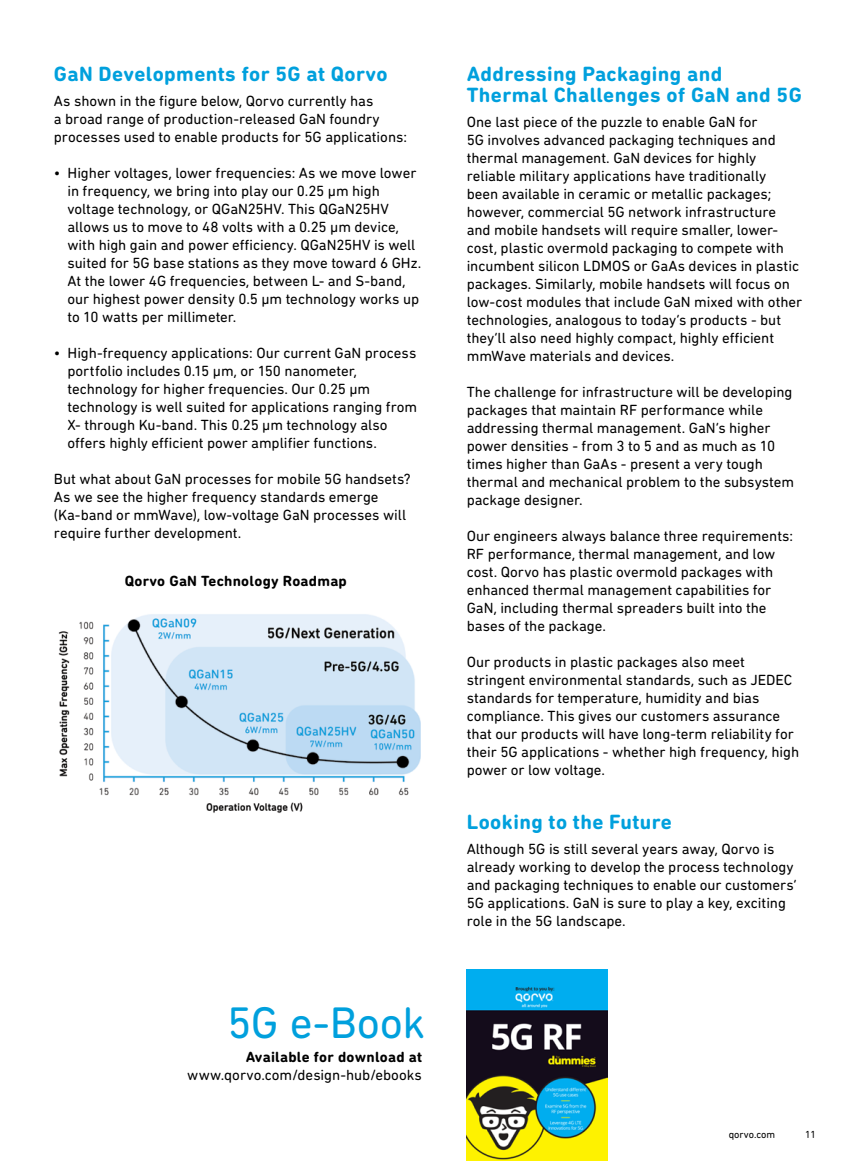
<style>
.page{position:relative;width:844px;height:1161px;background:#fff}
.page>*{position:absolute;margin:0;border:0;box-sizing:border-box;transform-origin:0 0}
.t1{font:45px "DIN Next Rounded LT Pro";letter-spacing:-.01em;color:#00a0dd}
.t2{font:700 21px/21px "DIN Next Rounded LT Pro";letter-spacing:.02em;color:#00a0dd}
.t3{font:15px/18px "DIN Next Rounded LT Pro";letter-spacing:-.005em;color:#000}
.t4{font:700 15px "DIN Next Rounded LT Pro";letter-spacing:.02em;color:#000}
.t5{font:10.5px "DIN Next Rounded LT Pro";color:#000}
</style>
<div class="page">
<img style="left:58px;top:614px;width:363px;height:199px">
<img style="left:467px;top:969px;width:140px;height:192px">
<h2 class="t2" style="left:54px;top:63px;width:335px">GaN Developments for 5G at Qorvo</h2>
<p class="t3" style="left:54px;top:92px;width:355px">As shown in the figure below, Qorvo currently has<br>a broad range of production-released GaN foundry processes used to enable products for 5G applications:</p>
<p class="t3" style="left:67px;top:164px;width:355px;text-indent:-14px">• Higher voltages, lower frequencies: As we move lower in frequency, we bring into play our 0.25 µm high voltage technology, or QGaN25HV. This QGaN25HV allows us to move to 48 volts with a 0.25 µm device, with high gain and power efficiency. QGaN25HV is well suited for 5G base stations as they move toward 6 GHz.<br>At the lower 4G frequencies, between L- and S-band, our highest power density 0.5 µm technology works up to 10 watts per millimeter.</p>
<p class="t3" style="left:67px;top:344px;width:351px;text-indent:-14px">• High-frequency applications: Our current GaN process portfolio includes 0.15 µm, or 150 nanometer, technology for higher frequencies. Our 0.25 µm technology is well suited for applications ranging from X- through Ku-band. This 0.25 µm technology also offers highly efficient power amplifier functions.</p>
<p class="t3" style="left:54px;top:470px;width:358px">But what about GaN processes for mobile 5G handsets?<br>As we see the higher frequency standards emerge (Ka-band or mmWave), low-voltage GaN processes will require further development.</p>
<p class="t4" style="left:125px;top:572px;width:223px">Qorvo GaN Technology Roadmap</p>
<h1 class="t1" style="left:227px;top:996px;width:200px">5G e-Book</h1>
<p class="t4" style="left:246px;top:1048px;width:178px">Available for download at</p>
<p class="t3" style="left:187px;top:1066px;width:236px">www.qorvo.com/design-hub/ebooks</p>
<h2 class="t2" style="left:467px;top:63px;width:337px">Addressing Packaging and<br>Thermal Challenges of GaN and 5G</h2>
<p class="t3" style="left:467px;top:113px;width:337px">One last piece of the puzzle to enable GaN for<br>5G involves advanced packaging techniques and thermal management. GaN devices for highly reliable military applications have traditionally<br>been available in ceramic or metallic packages; however, commercial 5G network infrastructure and mobile handsets will require smaller, lower&shy;cost, plastic overmold packaging to compete with incumbent silicon LDMOS or GaAs devices in plastic packages. Similarly, mobile handsets will focus on low-cost modules that include GaN mixed with other technologies, analogous to today’s products - but they’ll also need highly compact, highly efficient mmWave materials and devices.</p>
<p class="t3" style="left:467px;top:383px;width:329px">The challenge for infrastructure will be developing packages that maintain RF performance while addressing thermal management. GaN’s higher power densities - from 3 to 5 and as much as 10 times higher than GaAs - present a very tough thermal and mechanical problem to the subsystem package designer.</p>
<p class="t3" style="left:467px;top:527px;width:328px">Our engineers always balance three requirements:<br>RF performance, thermal management, and low cost. Qorvo has plastic overmold packages with enhanced thermal management capabilities for GaN, including thermal spreaders built into the bases of the package.</p>
<p class="t3" style="left:467px;top:653px;width:334px">Our products in plastic packages also meet stringent environmental standards, such as JEDEC standards for temperature, humidity and bias compliance. This gives our customers assurance that our products will have long-term reliability for their 5G applications - whether high frequency, high power or low voltage.</p>
<h2 class="t2" style="left:467px;top:811px;width:207px">Looking to the Future</h2>
<p class="t3" style="left:467px;top:839px;width:331px">Although 5G is still several years away, Qorvo is already working to develop the process technology and packaging techniques to enable our customers’ 5G applications. GaN is sure to play a key, exciting role in the 5G landscape.</p>
<p class="t5" style="left:729px;top:1129px;width:48px">qorvo.com</p>
<p class="t5" style="left:805px;top:1129px;width:13px">11</p>
</div>
